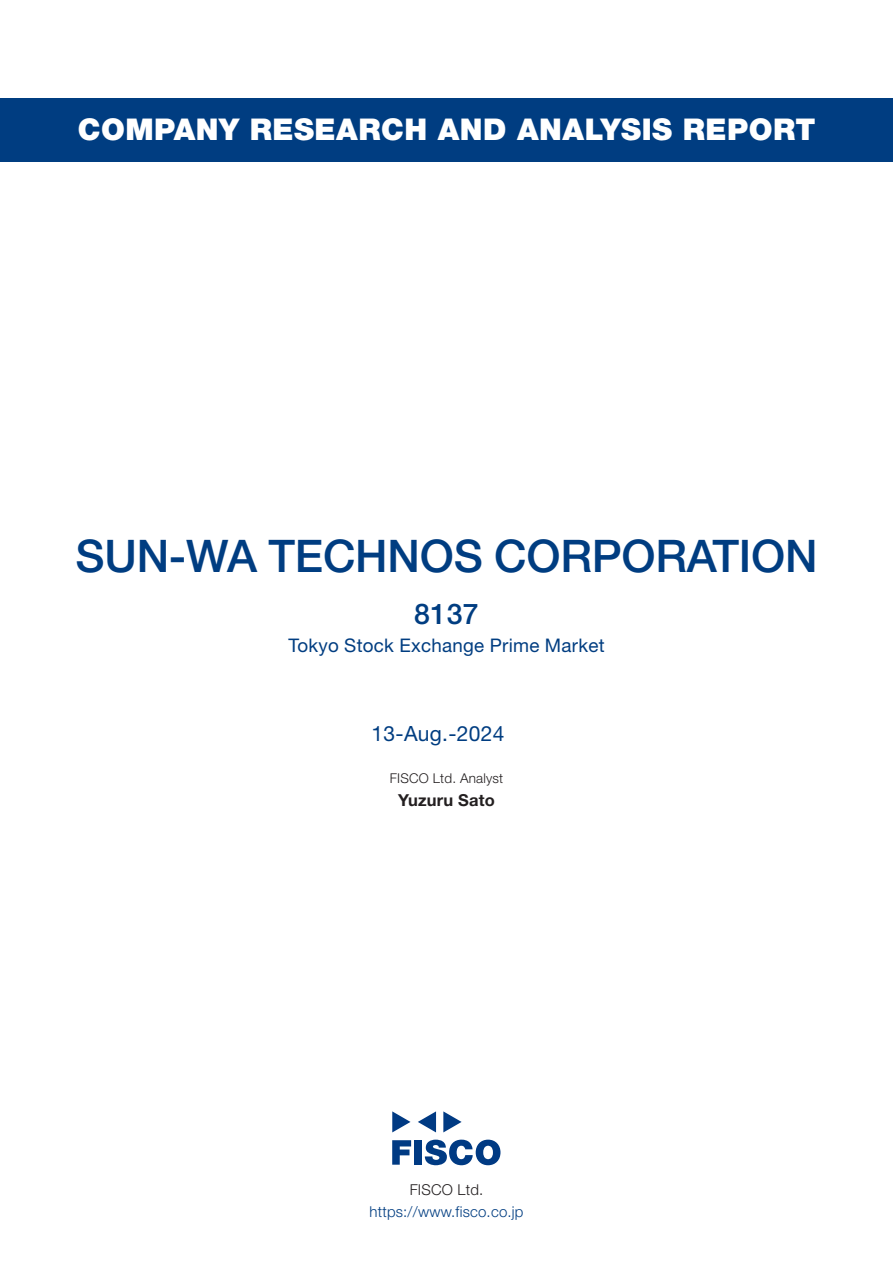
<style>
.page{position:relative;width:893px;height:1263px;background:#fff}
.page>*{position:absolute;margin:0;border:0;box-sizing:border-box;transform-origin:0 0}
.t1{font:500 45px "Helvetica Neue LT Std";letter-spacing:-.005em;color:#003d81}
.t2{font:900 30px "Helvetica Neue LT Std";letter-spacing:.015em;color:#fff}
.t3{font:500 28.5px "Helvetica Neue LT Std";color:#003d81}
.t4{font:21px "Helvetica Neue LT Std";letter-spacing:.015em;color:#003d81}
.t5{font:18.75px "Helvetica Neue LT Std";letter-spacing:.015em;color:#003d81}
.t6{font:700 16.5px "Helvetica Neue LT Std";letter-spacing:.015em;color:#231f20}
.t7{font:300 15px "Helvetica Neue LT Std";letter-spacing:.015em;color:#003d81}
.t8{font:300 15px "Helvetica Neue LT Std";letter-spacing:.015em;color:#231f20}
.t9{font:300 13.5px "Helvetica Neue LT Std";letter-spacing:.015em;color:#231f20}
</style>
<div class="page">
<svg style="left:392px;top:1140px;width:19px;height:25px"></svg>
<div style="left:414px;top:1140px;width:8px;height:25px;background:#003a83"></div>
<svg style="left:425px;top:1139px;width:75px;height:26px"></svg>
<svg style="left:392px;top:1111px;width:18px;height:21px"></svg>
<svg style="left:443px;top:1111px;width:19px;height:21px"></svg>
<svg style="left:418px;top:1111px;width:18px;height:21px"></svg>
<div style="left:0;top:98px;width:893px;height:64px;background:#003d81"></div>
<p class="t2" style="left:78px;top:112px;width:739px">COMPANY RESEARCH AND ANALYSIS REPORT</p>
<h1 class="t1" style="left:76px;top:529px;width:743px">SUN-WA TECHNOS CORPORATION</h1>
<p class="t3" style="left:414px;top:596px;width:66px">8137</p>
<p class="t5" style="left:288px;top:634px;width:318px">Tokyo Stock Exchange Prime Market</p>
<p class="t4" style="left:372px;top:721px;width:134px">13-Aug.-2024</p>
<p class="t9" style="left:390px;top:770px;width:115px">FISCO Ltd. Analyst</p>
<p class="t6" style="left:398px;top:789px;width:98px">Yuzuru Sato</p>
<p class="t8" style="left:410px;top:1180px;width:75px">FISCO Ltd.</p>
<p class="t7" style="left:369px;top:1202px;width:156px">https://www.fisco.co j p.</p>
</div>
